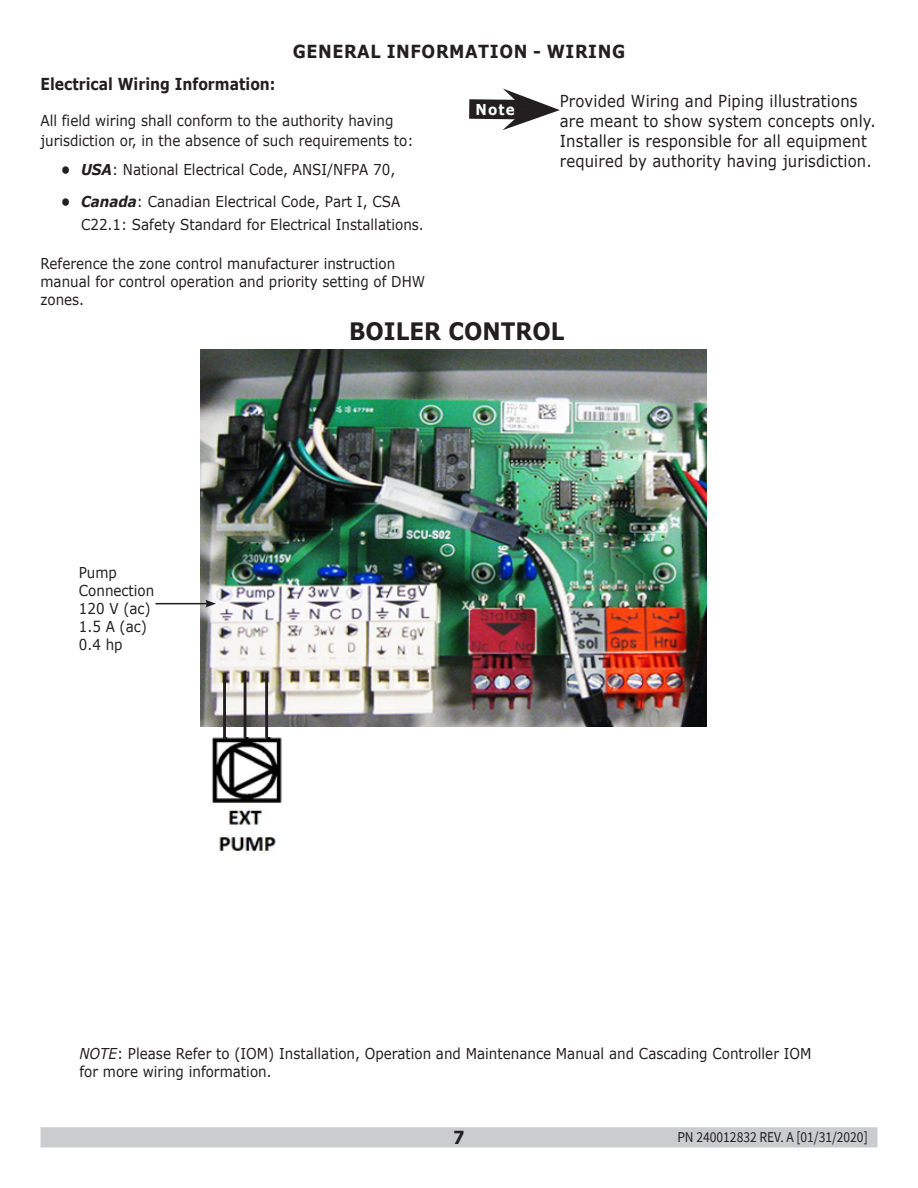
<style>
.page{position:relative;width:918px;height:1188px;background:#fff}
.page>*{position:absolute;margin:0;border:0;box-sizing:border-box;transform-origin:0 0}
.t1{font:700 24px "Verdana";color:#231f20;scale:.9 1}
.New_Section_for_TOC{font:700 18px "Verdana";letter-spacing:.035em;color:#231f20;scale:.9 1}
.Warning_blocks{font:16.5px/19.8px "Verdana";letter-spacing:.01em;color:#231f20;scale:.9 1}
.warnings{font:700 16.5px "Verdana";color:#231f20;scale:.85 1}
.t2{font:15px/18px "Verdana";color:#231f20;scale:.9 1}
.t3{font:15px "Source Sans Pro";color:#231f20;scale:.9 1}
.t4{font:700 15px "Verdana";color:#fff;scale:.9 1}
.s1{font-weight:700;font-style:italic}
.s2{font-style:italic}
</style>
<div class="page">
<div style="left:41px;top:1128px;width:836px;height:19px;background:#cbccce"></div>
<div style="left:40px;top:1127px;width:838px;height:21px;border:2px solid #cbccce"></div>
<svg style="left:469px;top:89px;width:91px;height:41px"></svg>
<img style="left:200px;top:350px;width:507px;height:377px">
<img style="left:212px;top:738px;width:70px;height:114px">
<hr style="left:223px;top:673px;width:3px;height:66px;background:#231f20">
<hr style="left:244px;top:671px;width:2px;height:67px;background:#231f20">
<hr style="left:265px;top:673px;width:3px;height:65px;background:#231f20">
<hr style="left:156px;top:603px;width:52px;height:1px;background:#231f20">
<svg style="left:205px;top:600px;width:11px;height:8px"></svg>
<p class="New_Section_for_TOC" style="left:293px;top:39px;width:371px">GENERAL INFORMATION - WIRING</p>
<p class="warnings" style="left:40px;top:73px;width:278px">Electrical Wiring Information:</p>
<p class="t2" style="left:40px;top:111px;width:416px;line-height:19.5px">All field wiring shall conform to the authority having jurisdiction or, in the absence of such requirements to:</p>
<p class="t2" style="left:61px;top:160px;width:373px"><span class="s1">• USA</span>: National Electrical Code, ANSI/NFPA 70,</p>
<p class="t2" style="left:81px;top:191px;width:382px;line-height:22.5px;text-indent:-20px"><span class="s1">• Canada</span>: Canadian Electrical Code, Part I, CSA<br>C22.1: Safety Standard for Electrical Installations.</p>
<p class="t2" style="left:40px;top:255px;width:429px">Reference the zone control manufacturer instruction manual for control operation and priority setting of DHW zones.</p>
<p class="t4" style="left:475px;top:99px;width:45px">Note</p>
<p class="Warning_blocks" style="left:560px;top:91px;width:353px">Provided Wiring and Piping illustrations are meant to show system concepts only.<br>Installer is responsible for all equipment required by authority having jurisdiction.</p>
<p class="t2" style="left:79px;top:564px;width:85px">Pump<br>Connection<br>120 V (ac)</p>
<p class="t2" style="left:79px;top:618px;width:77px">1.5 A (ac)</p>
<p class="t2" style="left:79px;top:636px;width:50px">0.4 hp</p>
<p class="t1" style="left:349px;top:314px;width:241px">BOILER CONTROL</p>
<p class="t2" style="left:80px;top:1044px;width:815px"><span class="s2">NOTE</span>: Please Refer to (IOM) Installation, Operation and Maintenance Manual and Cascading Controller IOM for more wiring information.</p>
<p class="New_Section_for_TOC" style="left:453px;top:1125px;width:14px">7</p>
<p class="t3" style="left:677px;top:1127px;width:213px">PN 240012832 REV. A [01/31/2020]</p>
</div>
